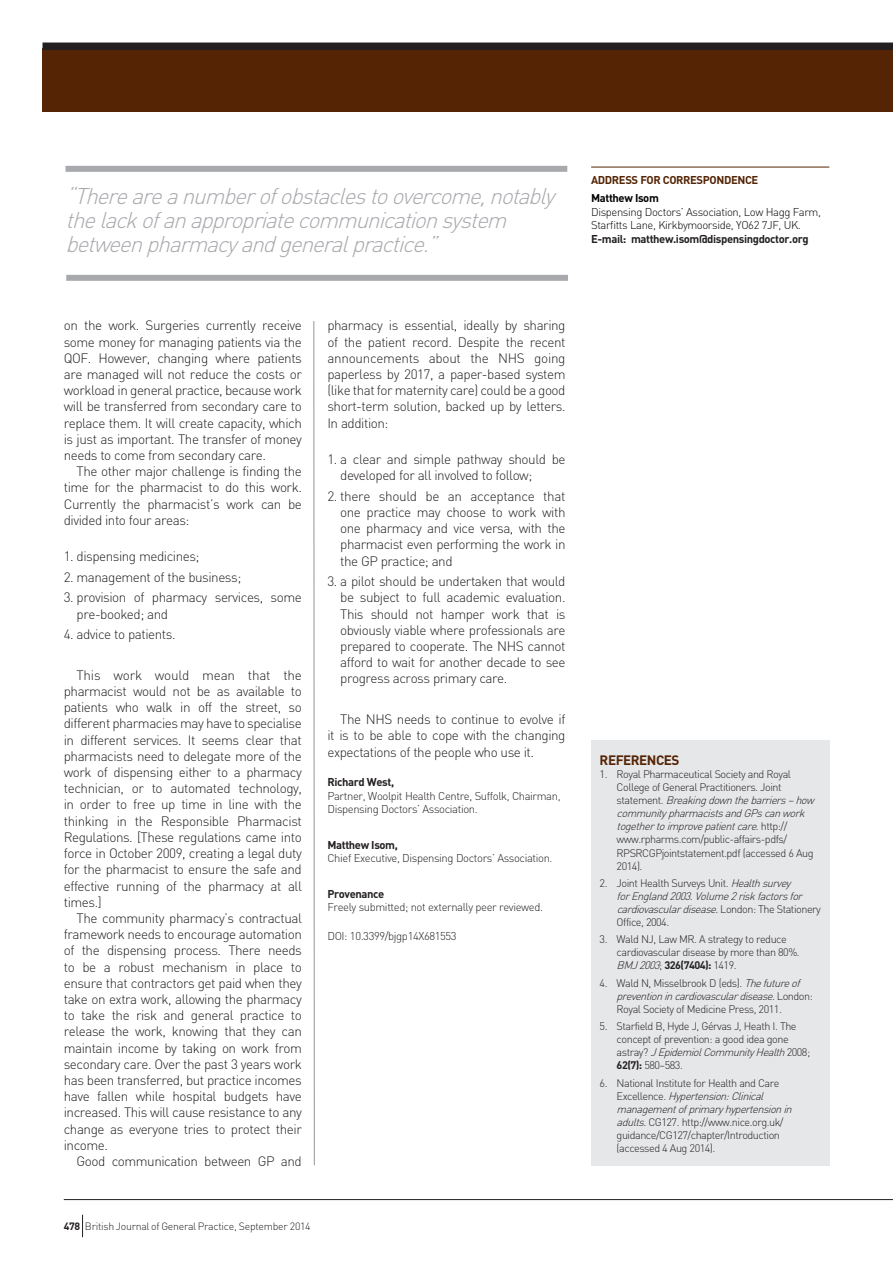
<style>
.page{position:relative;width:893px;height:1263px;background:#fff}
.page>*{position:absolute;margin:0;border:0;box-sizing:border-box;transform-origin:0 0}
.t1{font:italic 300 22.5px/24px "DIN";color:#a8a9ad}
.t2{font:300 13.5px/16.2px "DIN";letter-spacing:-.035em;color:#231f20;text-align:justify}
.t3{font:700 13.5px "DIN";letter-spacing:-.035em;color:#542404}
.t4{font:300 11.25px/13.5px "DIN";letter-spacing:-.035em;color:#231f20}
.t5{font:300 11.25px/13.5px "DIN";letter-spacing:-.035em;color:#000}
.t6{font:700 11.25px "DIN";letter-spacing:-.035em;color:#231f20}
.t7{font:700 11.25px "DIN";letter-spacing:-.035em;color:#542404}
.t8{font:700 11.25px "DIN";letter-spacing:-.035em;color:#000}
.t9{font:300 10.8px/13px "DIN";letter-spacing:-.045em;color:#231f20}
.t10{font:italic 300 10.8px/13px "DIN";color:#231f20}
.t11{font:300 10.5px "DIN";letter-spacing:-.025em;color:#231f20}
.s1{font-weight:700}
.s2{font-style:italic}
.s3{font-style:normal}
</style>
<div class="page">
<svg style="left:313px;top:321px;width:2px;height:844px;background:#c8c9ca"></svg>
<hr style="left:591px;top:167px;width:238px;height:1px;background:#542404">
<hr style="left:64px;top:1199px;width:829px;height:1px;background:#231f20">
<svg style="left:82px;top:1215px;width:1px;height:22px"></svg>
<div style="left:43px;top:48px;width:850px;height:64px;background:#542404"></div>
<div style="left:43px;top:43px;width:850px;height:7px;background:#231f20"></div>
<div style="left:591px;top:740px;width:238px;height:426px;background:#e6e7e9"></div>
<div style="left:66px;top:166px;width:501px;height:6px;background:#a8a9ad"></div>
<div style="left:66px;top:275px;width:502px;height:6px;background:#a8a9ad"></div>
<h1 class="t1" style="left:66px;top:184px;width:497px">“Thereareanumberofobstaclestoovercome,notably thelackofanappropriatecommunicationsystem betweenpharmacyandgeneralpractice.”</h1>
<p class="t2" style="left:64px;top:317px;width:240px">on the work. Surgeries currently receive some money for managing patients via the QOF. However, changing where patients are managed will not reduce the costs or workload in general practice, because work will be transferred from secondary care to replace them. It will create capacity, which is just as important. The transfer of money needs to come from secondary care.</p>
<p class="t2" style="left:64px;top:463px;width:240px;text-indent:13px">The other major challenge is finding the time for the pharmacist to do this work.<br>Currently the pharmacist’s work can be divided into four areas:</p>
<p class="t2" style="left:64px;top:548px;width:137px">1. dispensing medicines;</p>
<p class="t2" style="left:64px;top:569px;width:179px">2. management of the business;</p>
<p class="t2" style="left:77px;top:589px;width:227px;text-indent:-13px">3. provision of pharmacy services, some pre-booked; and</p>
<p class="t2" style="left:64px;top:626px;width:113px">4. advice to patients.</p>
<p class="t2" style="left:64px;top:667px;width:240px;text-indent:13px">This work would mean that the pharmacist would not be as available to patients who walk in off the street, so different pharmacies may have to specialise in different services. It seems clear that pharmacists need to delegate more of the work of dispensing either to a pharmacy technician, or to automated technology, in order to free up time in line with the thinking in the Responsible Pharmacist Regulations. [These regulations came into force in October 2009, creating a legal duty for the pharmacist to ensure the safe and effective running of the pharmacy at all times.]</p>
<p class="t2" style="left:64px;top:910px;width:240px;text-indent:13px">The community pharmacy’s contractual framework needs to encourage automation of the dispensing process. There needs to be a robust mechanism in place to ensure that contractors get paid when they take on extra work, allowing the pharmacy to take the risk and general practice to release the work, knowing that they can maintain income by taking on work from secondary care. Over the past 3 years work has been transferred, but practice incomes have fallen while hospital budgets have increased. This will cause resistance to any change as everyone tries to protect their income.</p>
<p class="t2" style="left:77px;top:1153px;width:227px">Good communication between GP and</p>
<p class="t2" style="left:327px;top:317px;width:240px">pharmacy is essential, ideally by sharing of the patient record. Despite the recent announcements about the NHS going paperless by 2017, a paper-based system (like that for maternity care) could be a good short-term solution, backed up by letters.<br>In addition:</p>
<p class="t2" style="left:340px;top:451px;width:227px;text-indent:-13px">1. a clear and simple pathway should be developed for all involved to follow;</p>
<p class="t2" style="left:340px;top:488px;width:227px;text-indent:-13px">2. there should be an acceptance that one practice may choose to work with one pharmacy and vice versa, with the pharmacist even performing the work in the GP practice; and</p>
<p class="t2" style="left:340px;top:573px;width:227px;text-indent:-13px">3. a pilot should be undertaken that would be subject to full academic evaluation.<br>This should not hamper work that is obviously viable where professionals are prepared to cooperate. The NHS cannot afford to wait for another decade to see progress across primary care.</p>
<p class="t2" style="left:327px;top:711px;width:240px;text-indent:13px">The NHS needs to continue to evolve if it is to be able to cope with the changing expectations of the people who use it.</p>
<p class="t6" style="left:327px;top:775px;width:68px">Richard West,</p>
<p class="t4" style="left:327px;top:789px;width:235px">Partner, Woolpit Health Centre, Suffolk, Chairman,<br>Dispensing Doctors’ Association.</p>
<p class="t6" style="left:327px;top:837px;width:72px">Matthew Isom,</p>
<p class="t4" style="left:327px;top:851px;width:227px">Chief Executive, Dispensing Doctors’ Association.</p>
<p class="t6" style="left:327px;top:886px;width:58px">Provenance</p>
<p class="t4" style="left:327px;top:900px;width:217px">Freely submitted; not externally peer reviewed.</p>
<p class="t4" style="left:327px;top:929px;width:131px">DOI: 10.3399/bjgp14X681553</p>
<p class="t11" style="left:64px;top:1219px;width:248px"><span class="s1">478</span> British Journal of General Practice, September 2014</p>
<p class="t7" style="left:591px;top:173px;width:169px">ADDRESS FOR CORRESPONDENCE</p>
<p class="t8" style="left:591px;top:191px;width:69px">Matthew Isom</p>
<p class="t5" style="left:591px;top:205px;width:231px">Dispensing Doctors’ Association, Low Hagg Farm,<br>Starfitts Lane, Kirkbymoorside, YO62 7JF, UK.</p>
<p class="t6" style="left:591px;top:231px;width:219px">E-mail: matthew.isom@dispensingdoctor.org</p>
<p class="t3" style="left:600px;top:751px;width:81px">REFERENCES</p>
<p class="t9" style="left:617px;top:768px;width:202px;text-indent:-17px">1. Royal Pharmaceutical Society and Royal College of General Practitioners. Joint<br>s t a t e m e n t . <span class="s2">Breakingdownthebarriers–how communitypharmacistsandGPscanwork togethertoimprovepatientcare</span>. h t t p : // www.rpharms.com/public-affairs-pdfs/ RPSRCGPjointstatement.pdf (accessed 6 Aug 2014).</p>
<p class="t10" style="left:617px;top:876px;width:206px;text-indent:-17px"><span class="s3">2. Joint Health Surveys Unit.</span> Healthsurvey forEngland2003.Volume2riskfactorsfor cardiovasculardisease.<span class="s3">L o n d o n : T h e S t a t i o n e ry Office, 2004.</span></p>
<p class="t9" style="left:617px;top:933px;width:185px;text-indent:-17px">3. Wald NJ, Law MR. A strategy to reduce cardiovascular disease by more than 80%.<br><span class="s2">BMJ2003</span>; <span class="s1">326(7404):</span> 1419.</p>
<p class="t9" style="left:617px;top:976px;width:198px;text-indent:-17px">4. Wald N, Misselbrook D (eds). <span class="s2">Thefutureof preventionincardiovasculardisease</span>. L o n d o n :<br>Royal Society of Medicine Press, 2011.</p>
<p class="t9" style="left:617px;top:1019px;width:195px;text-indent:-17px">5. Starfield B, Hyde J, Gérvas J, Heath I. The concept of prevention: a good idea gone<br>a s t ra y ? <span class="s2">JEpidemiolCommunityHealth</span>2 0 0 8 ; <span class="s1">62(7):</span> 580–583.</p>
<p class="t9" style="left:617px;top:1076px;width:180px;text-indent:-17px">6. National Institute for Health and Care<br>E x c e l l e n c e . <span class="s2">Hypertension:Clinical managementofprimaryhypertensionin adults.</span>CG127. http://www.nice.org.uk/ guidance/CG127/chapter/Introduction (accessed 4 Aug 2014).</p>
</div>
